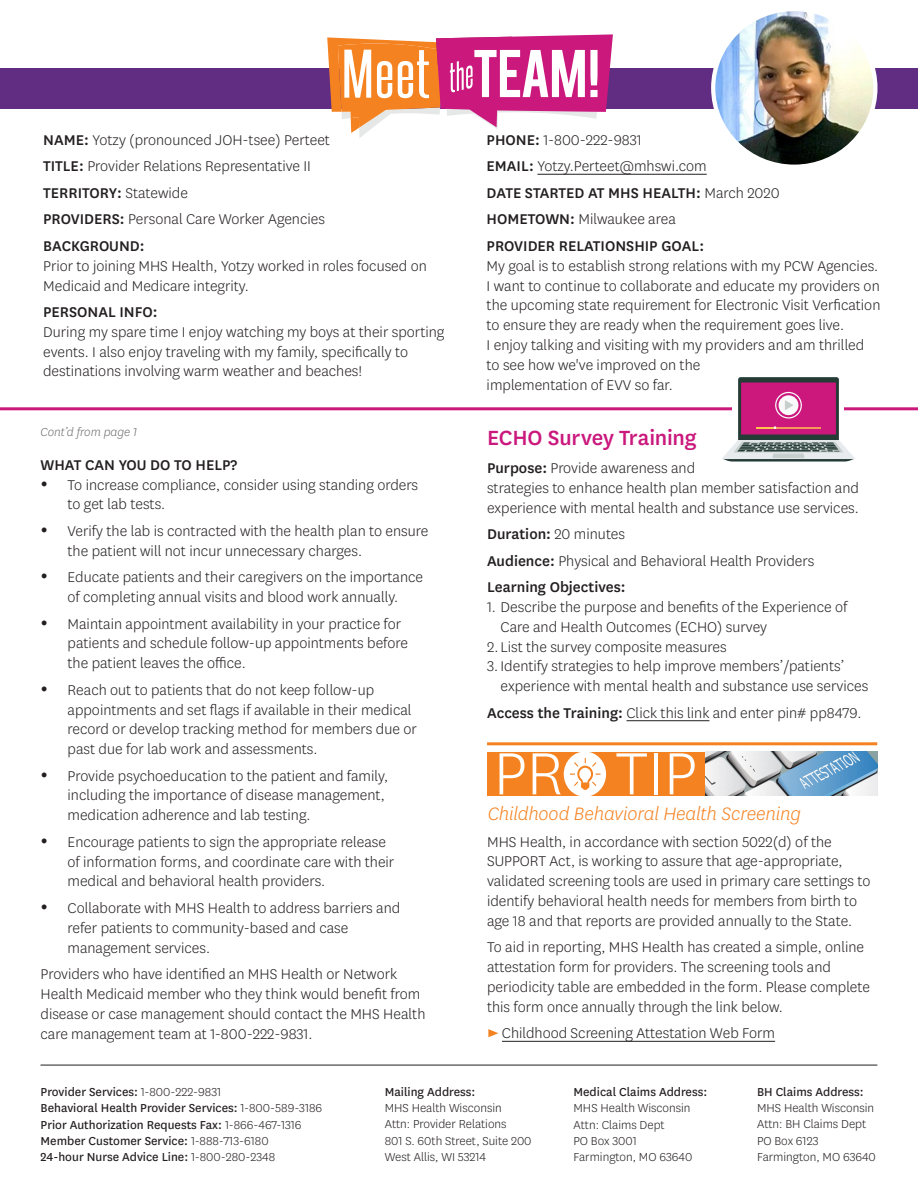
<style>
.page{position:relative;width:918px;height:1188px;background:#fff}
.page>*{position:absolute;margin:0;border:0;box-sizing:border-box;transform-origin:0 0}
.Bullets{font:300 69.6px "Centene Sans";color:#fff}
.t1{font:500 24px "Centene Sans";letter-spacing:-.01em;color:#ca187d}
.t2{font:italic 300 21px "Centene Sans";letter-spacing:-.01em;color:#f58220}
.Bullets-2{font:300 16.5px/19.8px "Centene Sans";color:#231f20}
.t3{font:500 16.5px "Centene Sans";color:#231f20}
.t4{font:13.5px/16.2px "Centene Sans";color:#231f20}
.t5{font:300 13.5px/16.2px "Centene Sans";color:#231f20}
.t6{font:italic 300 13.5px "Centene Sans";color:#6c6d70}
.s1{font-weight:500}
.s2{font-weight:300}
.s3{color:#f58220}
</style>
<div class="page">
<div style="left:1px;top:68px;width:917px;height:41px;background:#602d82"></div>
<hr style="left:40px;top:1065px;width:837px;height:1px;background:#231f20">
<hr style="left:537px;top:174px;width:170px;height:1px;background:#231f20">
<svg style="left:327px;top:34px;width:286px;height:104px"></svg>
<hr style="left:0;top:407px;width:918px;height:3px;background:#ca187d">
<hr style="left:502px;top:1041px;width:273px;height:1px;background:#231f20">
<img style="left:713px;top:12px;width:160px;height:152px">
<div style="left:711px;top:7px;width:167px;height:162px;border:4px solid #fff;border-radius:50%"></div>
<div style="left:487px;top:752px;width:390px;height:44px;background:#f58220"></div>
<div style="left:564px;top:752px;width:42px;height:45px;background:#fff;border-radius:50%"></div>
<svg style="left:570px;top:758px;width:31px;height:32px"></svg>
<img style="left:706px;top:752px;width:172px;height:44px">
<svg style="left:722px;top:377px;width:133px;height:85px"></svg>
<hr style="left:487px;top:742px;width:390px;height:3px;background:#f58220">
<hr style="left:627px;top:720px;width:82px;height:1px;background:#231f20">
<p class="Bullets-2" style="left:43px;top:129px;width:288px"><span class="s1">NAME:</span> Yotzy (pronounced JOH-tsee) Perteet</p>
<p class="Bullets-2" style="left:43px;top:156px;width:269px"><span class="s1">TITLE:</span> Provider Relations Representative II</p>
<p class="t3" style="left:43px;top:182px;width:146px">TERRITORY: <span class="s2">Statewide</span></p>
<p class="Bullets-2" style="left:43px;top:209px;width:283px"><span class="s1">PROVIDERS:</span> Personal Care Worker Agencies</p>
<p class="t3" style="left:43px;top:235px;width:103px">BACKGROUND:</p>
<p class="Bullets-2" style="left:43px;top:255px;width:385px">Prior to joining MHS Health, Yotzy worked in roles focused on<br>Medicaid and Medicare integrity.</p>
<p class="t3" style="left:43px;top:301px;width:116px">PERSONAL INFO:</p>
<p class="Bullets-2" style="left:43px;top:321px;width:403px">During my spare time I enjoy watching my boys at their sporting events. I also enjoy traveling with my family, specifically to destinations involving warm weather and beaches!</p>
<p class="t6" style="left:41px;top:424px;width:98px">Cont’d from page 1</p>
<p class="t3" style="left:41px;top:453px;width:198px">WHAT CAN YOU DO TO HELP?</p>
<p class="Bullets-2" style="left:68px;top:474px;width:352px">To increase compliance, consider using standing orders to get lab tests.</p>
<p class="Bullets-2" style="left:68px;top:520px;width:362px">Verify the lab is contracted with the health plan to ensure the patient will not incur unnecessary charges.</p>
<p class="Bullets-2" style="left:68px;top:567px;width:357px">Educate patients and their caregivers on the importance of completing annual visits and blood work annually.</p>
<p class="Bullets-2" style="left:68px;top:613px;width:342px">Maintain appointment availability in your practice for patients and schedule follow-up appointments before the patient leaves the office.</p>
<p class="Bullets-2" style="left:68px;top:679px;width:351px">Reach out to patients that do not keep follow-up appointments and set flags if available in their medical record or develop tracking method for members due or past due for lab work and assessments.</p>
<p class="Bullets-2" style="left:68px;top:765px;width:322px">Provide psychoeducation to the patient and family, including the importance of disease management, medication adherence and lab testing.</p>
<p class="Bullets-2" style="left:68px;top:831px;width:328px">Encourage patients to sign the appropriate release of information forms, and coordinate care with their medical and behavioral health providers.</p>
<p class="Bullets-2" style="left:68px;top:898px;width:334px">Collaborate with MHS Health to address barriers and refer patients to community-based and case management services.</p>
<p class="Bullets-2" style="left:41px;top:964px;width:386px">Providers who have identified an MHS Health or Network Health Medicaid member who they think would benefit from disease or case management should contact the MHS Health care management team at 1-800-222-9831.</p>
<p class="Bullets-2" style="left:487px;top:129px;width:157px"><span class="s1">PHONE:</span> 1-800-222-9831</p>
<p class="Bullets-2" style="left:487px;top:156px;width:222px"><span class="s1">EMAIL:</span> Yotzy.Perteet@mhswi.com</p>
<p class="t3" style="left:487px;top:182px;width:294px">DATE STARTED AT MHS HEALTH: <span class="s2">March 2020</span></p>
<p class="Bullets-2" style="left:487px;top:209px;width:191px"><span class="s1">HOMETOWN:</span> Milwaukee area</p>
<p class="t3" style="left:487px;top:235px;width:219px">PROVIDER RELATIONSHIP GOAL:</p>
<p class="Bullets-2" style="left:487px;top:255px;width:395px">My goal is to establish strong relations with my PCW Agencies.<br>I want to continue to collaborate and educate my providers on the upcoming state requirement for Electronic Visit Verfication to ensure they are ready when the requirement goes live.<br>I enjoy talking and visiting with my providers and am thrilled to see how we've improved on the<br>implementation of EVV so far.</p>
<p class="t1" style="left:487px;top:421px;width:211px">ECHO Survey Training</p>
<p class="Bullets-2" style="left:487px;top:457px;width:373px"><span class="s1">Purpose:</span> Provide awareness and<br>strategies to enhance health plan member satisfaction and experience with mental health and substance use services.</p>
<p class="t3" style="left:487px;top:523px;width:140px">Duration: <span class="s2">20 minutes</span></p>
<p class="Bullets-2" style="left:487px;top:550px;width:329px"><span class="s1">Audience:</span> Physical and Behavioral Health Providers</p>
<p class="t3" style="left:487px;top:576px;width:140px">Learning Objectives:</p>
<p class="Bullets-2" style="left:501px;top:597px;width:348px;text-indent:-14px">1. Describe the purpose and benefits of the Experience of<br>Care and Health Outcomes (ECHO) survey</p>
<p class="Bullets-2" style="left:487px;top:636px;width:241px">2. List the survey composite measures</p>
<p class="Bullets-2" style="left:501px;top:656px;width:369px;text-indent:-14px">3. Identify strategies to help improve members’/patients’ experience with mental health and substance use services</p>
<p class="Bullets-2" style="left:487px;top:702px;width:376px"><span class="s1">Access the Training:</span> Click this link and enter pin# pp8479.</p>
<p class="Bullets" style="left:494px;top:730px;width:205px">PR TIP</p>
<p class="t2" style="left:488px;top:801px;width:314px">Childhood Behavioral Health Screening</p>
<p class="Bullets-2" style="left:487px;top:831px;width:385px">MHS Health, in accordance with section 5022(d) of the SUPPORT Act, is working to assure that age-appropriate, validated screening tools are used in primary care settings to identify behavioral health needs for members from birth to age 18 and that reports are provided annually to the State.</p>
<p class="Bullets-2" style="left:487px;top:937px;width:384px">To aid in reporting, MHS Health has created a simple, online attestation form for providers. The screening tools and periodicity table are embedded in the form. Please complete this form once annually through the link below.</p>
<p class="Bullets-2" style="left:487px;top:1023px;width:290px"><span class="s3">►</span> Childhood Screening Attestation Web Form</p>
<p class="t4" style="left:41px;top:1083px;width:182px">Provider Services: <span class="s2">1-800-222-9831</span></p>
<p class="t4" style="left:41px;top:1099px;width:283px">Behavioral Health Provider Services: <span class="s2">1-800-589-3186<br></span>Prior Authorization Requests Fax: <span class="s2">1-866-467-1316</span></p>
<p class="t4" style="left:41px;top:1132px;width:230px">Member Customer Service: <span class="s2">1-888-713-6180</span></p>
<p class="t4" style="left:41px;top:1148px;width:236px">24-hour Nurse Advice Line: <span class="s2">1-800-280-2348</span></p>
<p class="t4" style="left:385px;top:1083px;width:92px">Mailing Address:</p>
<p class="t5" style="left:385px;top:1100px;width:123px">MHS Health Wisconsin<br>Attn: Provider Relations</p>
<p class="t5" style="left:385px;top:1132px;width:148px">801 S. 60th Street, Suite 200</p>
<p class="t5" style="left:385px;top:1148px;width:103px">West Allis, WI 53214</p>
<p class="t4" style="left:573px;top:1083px;width:135px">Medical Claims Address:</p>
<p class="t5" style="left:573px;top:1100px;width:119px">MHS Health Wisconsin</p>
<p class="t5" style="left:573px;top:1116px;width:93px">Attn: Claims Dept</p>
<p class="t5" style="left:573px;top:1132px;width:65px">PO Box 3001</p>
<p class="t5" style="left:573px;top:1148px;width:120px">Farmington, MO 63640</p>
<p class="t4" style="left:757px;top:1083px;width:108px">BH Claims Address:</p>
<p class="t5" style="left:757px;top:1100px;width:119px">MHS Health Wisconsin</p>
<p class="t5" style="left:757px;top:1116px;width:111px">Attn: BH Claims Dept</p>
<p class="t5" style="left:757px;top:1132px;width:63px">PO Box 6123</p>
<p class="t5" style="left:757px;top:1148px;width:120px">Farmington, MO 63640</p>
</div>
